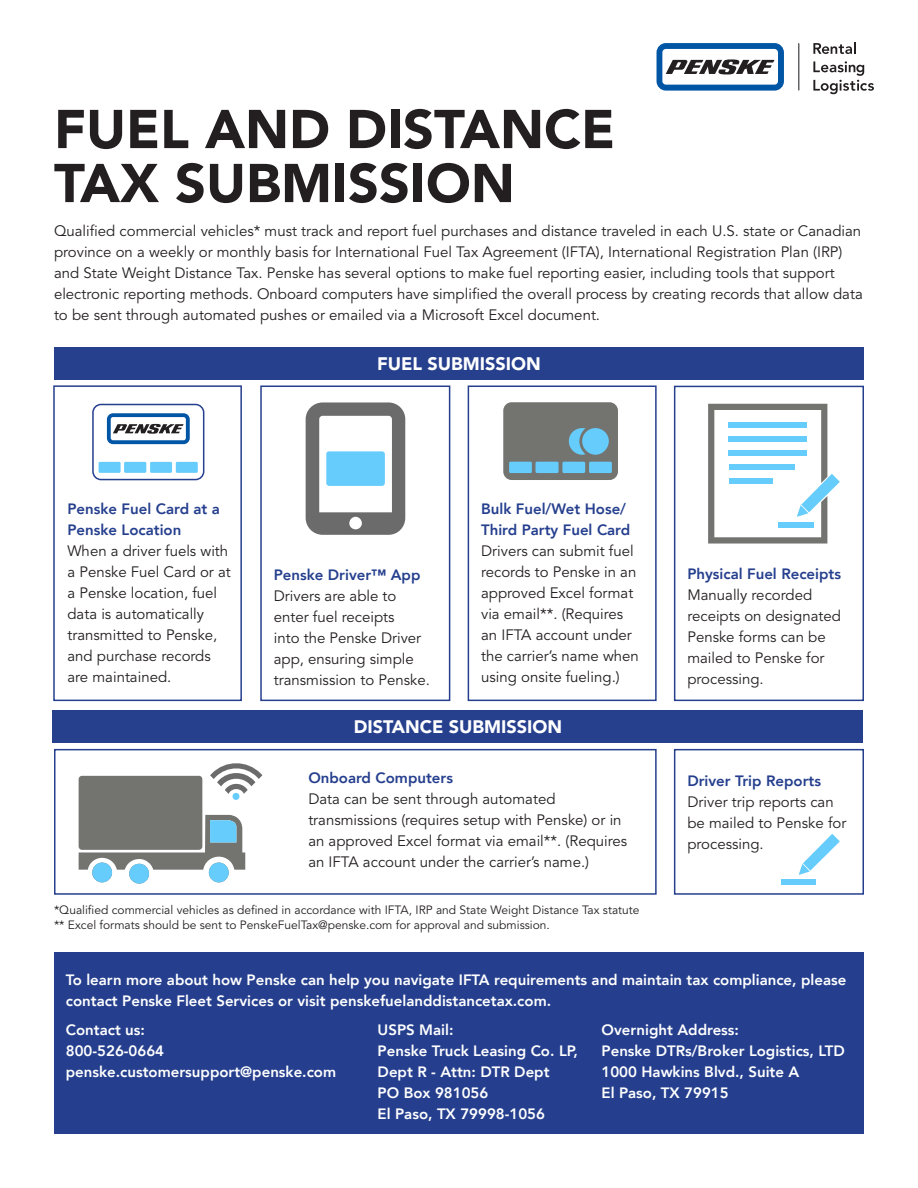
<style>
.page{position:relative;width:918px;height:1188px;background:#fff}
.page>*{position:absolute;margin:0;border:0;box-sizing:border-box;transform-origin:0 0}
.t1{font:900 54px/54px "Avenir LT Std";color:#231f20}
.A_head{font:900 18px "Avenir LT Std";color:#fff}
.Text_-_boxes{font:15px/21px "Avenir LT Std";color:#231f20}
.Text{font:15px/21px "Avenir LT Std";color:#231f20}
.White_text{font:800 15px/21px "Avenir";color:#fff}
.Text-2{font:12px "Avenir LT Std";color:#231f20}
.s1{font-family:"Avenir";font-weight:800;color:#253f8e}
</style>
<div class="page">
<div style="left:674px;top:386px;width:190px;height:315px;background:#fff;border:2px solid #253f8e"></div>
<div style="left:657px;top:43px;width:127px;height:48px;background:#0155a5;border-radius:9px"></div>
<div style="left:662px;top:49px;width:116px;height:36px;background:#fff;border-radius:4px"></div>
<svg style="left:666px;top:59px;width:109px;height:15px"></svg>
<hr style="left:798px;top:43px;width:1px;height:48px;background:#64656a">
<svg style="left:813px;top:42px;width:43px;height:12px"></svg>
<svg style="left:813px;top:61px;width:61px;height:33px"></svg>
<div style="left:54px;top:953px;width:810px;height:181px;background:#253f8e"></div>
<div style="left:53px;top:385px;width:189px;height:316px;background:#fff;border:2px solid #253f8e"></div>
<div style="left:54px;top:347px;width:810px;height:33px;background:#27408e"></div>
<div style="left:260px;top:386px;width:190px;height:315px;background:#fff;border:2px solid #253f8e"></div>
<div style="left:468px;top:386px;width:189px;height:315px;background:#fff;border:2px solid #253f8e"></div>
<div style="left:54px;top:749px;width:603px;height:146px;border:2px solid #253f8e"></div>
<div style="left:306px;top:402px;width:99px;height:133px;background:#6b6b6b;border-radius:17px"></div>
<div style="left:349px;top:517px;width:13px;height:12px;background:#fff;border-radius:50%"></div>
<div style="left:319px;top:416px;width:73px;height:96px;background:#fff"></div>
<div style="left:326px;top:451px;width:59px;height:35px;background:#66ccfc;border-radius:3px"></div>
<div style="left:503px;top:402px;width:115px;height:78px;background:#737370;border-radius:8px"></div>
<div style="left:509px;top:462px;width:23px;height:11px;background:#66ccfc"></div>
<div style="left:589px;top:462px;width:23px;height:11px;background:#66ccfc"></div>
<div style="left:562px;top:462px;width:23px;height:11px;background:#66ccfc;border-radius:2px"></div>
<div style="left:536px;top:462px;width:23px;height:11px;background:#66ccfc;border-radius:2px"></div>
<svg style="left:569px;top:428px;width:16px;height:27px"></svg>
<div style="left:582px;top:428px;width:27px;height:27px;background:#66ccfc;border-radius:50%"></div>
<div style="left:92px;top:404px;width:112px;height:76px;border:2px solid #253f8e;border-radius:8px"></div>
<div style="left:99px;top:462px;width:22px;height:11px;background:#66ccfc"></div>
<div style="left:176px;top:462px;width:22px;height:11px;background:#66ccfc"></div>
<div style="left:150px;top:462px;width:22px;height:11px;background:#66ccfc"></div>
<div style="left:124px;top:462px;width:22px;height:11px;background:#66ccfc;border-radius:2px"></div>
<svg style="left:708px;top:404px;width:132px;height:140px"></svg>
<div style="left:729px;top:422px;width:78px;height:6px;background:#66ccfc"></div>
<div style="left:674px;top:749px;width:190px;height:146px;border:2px solid #253f8e"></div>
<svg style="left:781px;top:834px;width:59px;height:51px"></svg>
<svg style="left:79px;top:763px;width:183px;height:121px"></svg>
<div style="left:107px;top:413px;width:83px;height:31px;background:linear-gradient(to right,#0558a6,#0054a5);border-radius:6px"></div>
<div style="left:111px;top:417px;width:75px;height:23px;background:#fff;border-radius:2px"></div>
<svg style="left:113px;top:424px;width:71px;height:10px"></svg>
<div style="left:53px;top:710px;width:810px;height:33px;background:#27408e"></div>
<p class="t1" style="left:54px;top:102px;width:563px">FUEL AND DISTANCE<br>TAX SUBMISSION</p>
<p class="Text" style="left:54px;top:221px;width:810px">Qualified commercial vehicles* must track and report fuel purchases and distance traveled in each U.S. state or Canadian province on a weekly or monthly basis for International Fuel Tax Agreement (IFTA), International Registration Plan (IRP) and State Weight Distance Tax. Penske has several options to make fuel reporting easier, including tools that support electronic reporting methods. Onboard computers have simplified the overall process by creating records that allow data to be sent through automated pushes or emailed via a Microsoft Excel document.</p>
<p class="A_head" style="left:377px;top:353px;width:165px">FUEL SUBMISSION</p>
<p class="Text_-_boxes" style="left:68px;top:498px;width:165px"><span class="s1">Penske Fuel Card at a<br>Penske Location<br></span>When a driver fuels with a Penske Fuel Card or at a Penske location, fuel data is automatically transmitted to Penske, and purchase records are maintained.</p>
<p class="Text_-_boxes" style="left:274px;top:564px;width:158px"><span class="s1">Penske Driver™ App<br></span>Drivers are able to enter fuel receipts<br>into the Penske Driver app, ensuring simple transmission to Penske.</p>
<p class="Text_-_boxes" style="left:481px;top:498px;width:159px"><span class="s1">Bulk Fuel/Wet Hose/<br>Third Party Fuel Card<br></span>Drivers can submit fuel records to Penske in an approved Excel format via email**. (Requires an IFTA account under the carrier’s name when using onsite fueling.)</p>
<p class="A_head" style="left:354px;top:716px;width:210px">DISTANCE SUBMISSION</p>
<p class="Text_-_boxes" style="left:687px;top:564px;width:155px"><span class="s1">Physical Fuel Receipts<br></span>Manually recorded receipts on designated<br>Penske forms can be mailed to Penske for processing.</p>
<p class="Text_-_boxes" style="left:308px;top:768px;width:320px"><span class="s1">Onboard Computers<br></span>Data can be sent through automated transmissions (requires setup with Penske) or in an approved Excel format via email**. (Requires an IFTA account under the carrier’s name.)</p>
<p class="Text_-_boxes" style="left:687px;top:771px;width:160px"><span class="s1">Driver Trip Reports<br></span>Driver trip reports can be mailed to Penske for processing.</p>
<p class="Text-2" style="left:54px;top:903px;width:587px">*Qualified commercial vehicles as defined in accordance with IFTA, IRP and State Weight Distance Tax statute</p>
<p class="Text-2" style="left:54px;top:918px;width:497px">** Excel formats should be sent to PenskeFuelTax@penske.com for approval and submission.</p>
<p class="White_text" style="left:66px;top:969px;width:782px">To learn more about how Penske can help you navigate IFTA requirements and maintain tax compliance, please contact Penske Fleet Services or visit penskefuelanddistancetax.com.</p>
<p class="White_text" style="left:66px;top:1019px;width:81px">Contact us:</p>
<p class="White_text" style="left:66px;top:1040px;width:100px">800-526-0664</p>
<p class="White_text" style="left:66px;top:1061px;width:272px">penske.customersupport@penske.com</p>
<p class="White_text" style="left:378px;top:1019px;width:77px">USPS Mail:</p>
<p class="White_text" style="left:378px;top:1040px;width:202px">Penske Truck Leasing Co. LP,</p>
<p class="White_text" style="left:378px;top:1061px;width:173px">Dept R - Attn: DTR Dept</p>
<p class="White_text" style="left:378px;top:1082px;width:112px">PO Box 981056</p>
<p class="White_text" style="left:378px;top:1103px;width:169px">El Paso, TX 79998-1056</p>
<p class="White_text" style="left:602px;top:1019px;width:139px">Overnight Address:</p>
<p class="White_text" style="left:602px;top:1040px;width:245px">Penske DTRs/Broker Logistics, LTD</p>
<p class="White_text" style="left:602px;top:1061px;width:199px">1000 Hawkins Blvd., Suite A</p>
<p class="White_text" style="left:602px;top:1082px;width:129px">El Paso, TX 79915</p>
</div>
